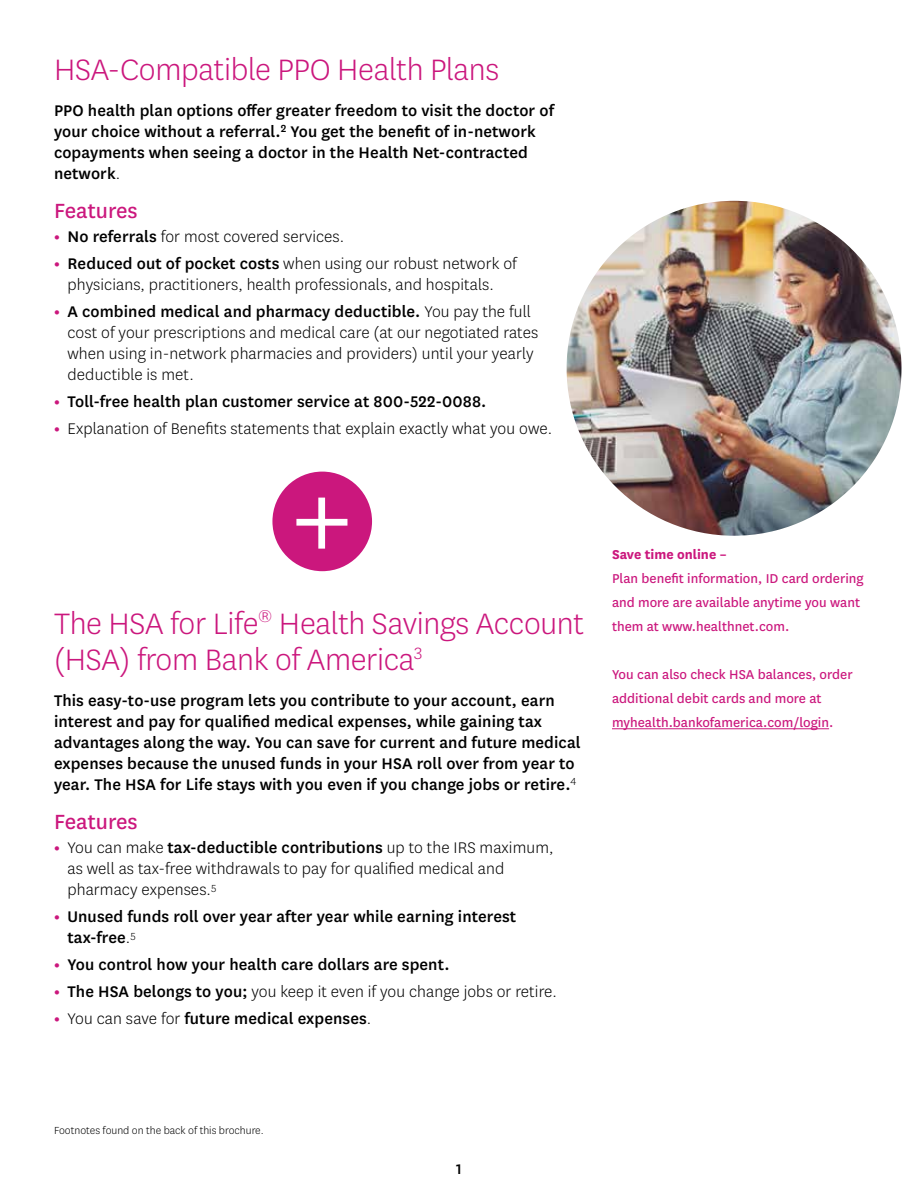
<style>
.page{position:relative;width:918px;height:1188px;background:#fff}
.page>*{position:absolute;margin:0;border:0;box-sizing:border-box;transform-origin:0 0}
.t1{font:125.1px "Centene Sans";color:#fff}
.t2{font:300 34.5px/36px "Centene Sans";letter-spacing:-.01em;color:#cb177d}
.t3{font:24px "Centene Sans";color:#cb177d}
.t4{font:500 18px/21px "Centene Sans";letter-spacing:.005em;color:#000}
.t5{font:300 18px/21px "Centene Sans";letter-spacing:.005em;color:#000}
.t6{font:500 16.5px "Centene Sans";color:#000}
.t7{font:15px/24px "Centene Sans";color:#cb177d}
.t8{font:700 15px "Centene Sans";color:#cb177d}
.t9{font:300 12px "Centene Sans";color:#000}
.s1{font-weight:300}
.s2{font-weight:700;color:#cb177d}
.s3{font-weight:500}
</style>
<div class="page">
<hr style="left:612px;top:728px;width:217px;height:1px;background:#cb177d">
<div style="left:272px;top:472px;width:100px;height:99px;background:#cb177d;border-radius:50%"></div>
<img style="left:567px;top:201px;width:335px;height:335px;border-radius:167px">
<h2 class="t2" style="left:54px;top:50px;width:447px">HSA-Compatible PPO Health Plans</h2>
<p class="t4" style="left:54px;top:99px;width:502px">PPO health plan options offer greater freedom to visit the doctor of your choice without a referral.<sup>2</sup> You get the benefit of in-network copayments when seeing a doctor in the Health Net-contracted network<span class="s1">.</span></p>
<h3 class="t3" style="left:54px;top:195px;width:85px">Features</h3>
<p class="t5" style="left:54px;top:225px;width:292px"><span class="s2">•</span> <span class="s3">No referrals</span> for most covered services.</p>
<p class="t5" style="left:54px;top:252px;width:464px;text-align:center"><span class="s2">•</span> <span class="s3">Reduced out of pocket costs</span> when using our robust network of physicians, practitioners, health professionals, and hospitals.</p>
<p class="t5" style="left:67px;top:300px;width:472px;text-indent:-14px"><span class="s2">•</span> <span class="s3">A combined medical and pharmacy deductible.</span> You pay the full cost of your prescriptions and medical care (at our negotiated rates when using in-network pharmacies and providers) until your yearly deductible is met.</p>
<p class="t4" style="left:54px;top:390px;width:434px"><span class="s2">•</span> Toll-free health plan customer service at 800-522-0088.</p>
<p class="t5" style="left:54px;top:417px;width:500px"><span class="s2">•</span> Explanation of Benefits statements that explain exactly what you owe.</p>
<h1 class="t1" style="left:291px;top:432px;width:64px">+</h1>
<h2 class="t2" style="left:54px;top:604px;width:532px">The HSA for Life<sup>®</sup> Health Savings Account (HSA) from Bank of America<sup>3</sup></h2>
<p class="t4" style="left:54px;top:688px;width:528px">This easy-to-use program lets you contribute to your account, earn interest and pay for qualified medical expenses, while gaining tax advantages along the way. You can save for current and future medical expenses because the unused funds in your HSA roll over from year to year. The HSA for Life stays with you even if you change jobs or retire.<sup>4</sup></p>
<h3 class="t3" style="left:54px;top:805px;width:85px">Features</h3>
<p class="t5" style="left:67px;top:836px;width:488px;text-indent:-14px"><span class="s2">•</span> You can make <span class="s3">tax-deductible contributions</span> up to the IRS maximum, as well as tax-free withdrawals to pay for qualified medical and pharmacy expenses.<sup>5</sup></p>
<p class="t4" style="left:67px;top:904px;width:450px;text-indent:-14px"><span class="s2">•</span> Unused funds roll over year after year while earning interest tax-free<span class="s1">.</span><sup>5</sup></p>
<p class="t4" style="left:54px;top:952px;width:397px"><span class="s2">•</span> You control how your health care dollars are spent.</p>
<p class="t5" style="left:54px;top:980px;width:504px"><span class="s2">•</span> <span class="s3">The HSA belongs to you;</span> you keep it even if you change jobs or retire.</p>
<p class="t4" style="left:54px;top:1006px;width:319px"><span class="s2">•</span> <span class="s1">You can save for</span> future medical expenses<span class="s1">.</span></p>
<p class="t8" style="left:612px;top:544px;width:117px">Save time online –</p>
<p class="t7" style="left:612px;top:566px;width:253px">Plan benefit information, ID card ordering and more are available anytime you want them at www.healthnet.com.</p>
<p class="t7" style="left:612px;top:662px;width:242px">You can also check HSA balances, order additional debit cards and more at myhealth.bankofamerica.com/login.</p>
<p class="t9" style="left:54px;top:1123px;width:211px">Footnotes found on the back of this brochure.</p>
<p class="t6" style="left:456px;top:1157px;width:7px">1</p>
</div>
